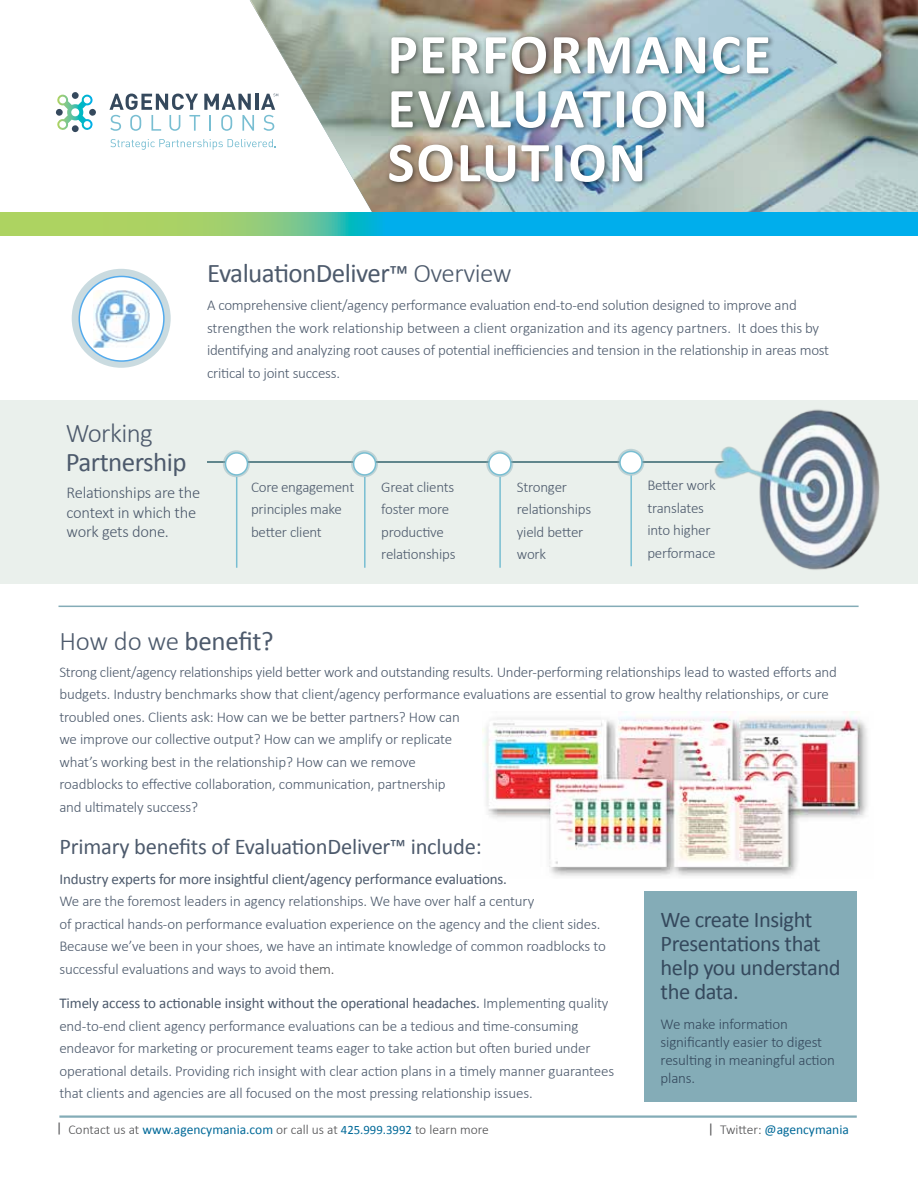
<style>
.page{position:relative;width:918px;height:1188px;background:#fff}
.page>*{position:absolute;margin:0;border:0;box-sizing:border-box;transform-origin:0 0}
.t1{font:700 57px/54px "Calibri";letter-spacing:.03em;color:#fff}
.t2{font:27px "Calibri";letter-spacing:-.02em;color:#4d5a6c}
.t3{font:300 27px "Calibri";letter-spacing:-.02em;color:#4d5a6c}
.t4{font:22.5px/24px "Calibri";letter-spacing:-.02em;color:#35495d}
.t5{font:22.5px "Calibri";letter-spacing:-.01em;color:#4d5a6c}
.t6{font:300 16.5px/19.5px "Calibri";letter-spacing:-.015em;color:#4d5a6c}
.t7{font:300 15px/22.5px "Calibri";letter-spacing:-.01em;color:#4d5a6c}
.t8{font:300 15px/18px "Calibri";letter-spacing:-.01em;color:#35495d}
.t9{font:15px "Calibri";letter-spacing:-.01em;color:#4d5a6c}
.t10{font:300 13.5px "Calibri";color:#4d4d4f}
.t11{font:13.5px "Calibri";color:#006998}
.s1{font-weight:300}
.s2{color:#4d4d4f}
.s3{font-weight:400}
.s4{font-weight:400;color:#006998}
.s5{font-weight:400;font-size:12.75px;color:#006998}
.s6{font-weight:300;color:#4d4d4f}
</style>
<div class="page">
<div style="left:644px;top:891px;width:212px;height:211px;background:#84acb7"></div>
<div style="left:0;top:400px;width:918px;height:184px;background:#eaf0ec"></div>
<hr style="left:207px;top:461px;width:527px;height:2px;background:#33646d">
<svg style="left:109px;top:94px;width:138px;height:37px"></svg>
<div style="left:89px;top:109px;width:7px;height:7px;background:#35495d;border-radius:50%"></div>
<div style="left:72px;top:92px;width:7px;height:7px;background:#35495d;border-radius:50%"></div>
<svg style="left:57px;top:95px;width:36px;height:36px"></svg>
<svg style="left:110px;top:139px;width:137px;height:11px"></svg>
<hr style="left:59px;top:1115px;width:798px;height:3px;background:#84acb7">
<svg style="left:72px;top:269px;width:99px;height:99px;background:#c5d9e1"></svg>
<div style="left:79px;top:276px;width:85px;height:85px;background:#fff;border-radius:50%"></div>
<div style="left:79px;top:276px;width:86px;height:86px;border:2px solid #54abed;border-radius:50%"></div>
<img style="left:94px;top:290px;width:56px;height:57px">
<img style="left:250px;top:0;width:668px;height:212px">
<div style="left:386px;top:33px;width:389px;height:155px;background:#000;opacity:.5"></div>
<svg style="left:0;top:212px;width:918px;height:24px;background:#39babc"></svg>
<svg style="left:223px;top:450px;width:27px;height:27px"></svg>
<div style="left:226px;top:453px;width:21px;height:22px;background:#fff;border-radius:50%"></div>
<div style="left:225px;top:452px;width:23px;height:24px;border:2px solid #78bed2;border-radius:50%"></div>
<hr style="left:236px;top:477px;width:1px;height:91px;background:#78bed2">
<svg style="left:486px;top:450px;width:27px;height:27px"></svg>
<div style="left:489px;top:453px;width:22px;height:22px;background:#fff;border-radius:50%"></div>
<div style="left:488px;top:452px;width:24px;height:24px;border:2px solid #78bed2;border-radius:50%"></div>
<hr style="left:499px;top:477px;width:2px;height:91px;background:#78bed2">
<svg style="left:351px;top:450px;width:27px;height:27px"></svg>
<div style="left:354px;top:453px;width:22px;height:22px;background:#fff;border-radius:50%"></div>
<div style="left:353px;top:452px;width:23px;height:24px;border:2px solid #78bed2;border-radius:50%"></div>
<hr style="left:364px;top:477px;width:2px;height:91px;background:#78bed2">
<svg style="left:617px;top:449px;width:27px;height:27px"></svg>
<div style="left:620px;top:451px;width:22px;height:22px;background:#fff;border-radius:50%"></div>
<div style="left:619px;top:451px;width:24px;height:23px;border:2px solid #78bed2;border-radius:50%"></div>
<hr style="left:630px;top:475px;width:2px;height:91px;background:#78bed2">
<img style="left:712px;top:409px;width:168px;height:161px">
<hr style="left:58px;top:606px;width:801px;height:1px;background:#84acb7">
<img style="left:482px;top:716px;width:386px;height:160px">
<h1 class="t1" style="left:388px;top:27px;width:385px">PERFORMANCE<br>EVALUATION<br>SOLUTION</h1>
<h2 class="t3" style="left:66px;top:417px;width:89px">Working</h2>
<h2 class="t2" style="left:66px;top:445px;width:123px">Partnership</h2>
<h2 class="t2" style="left:207px;top:256px;width:306px">EvaluationDeliver™ <span class="s1">Overview</span></h2>
<p class="t7" style="left:207px;top:294px;width:624px">A comprehensive client/agency performance evaluation end-to-end solution designed to improve and strengthen the work relationship between a client organization and its agency partners. It does this by identifying and analyzing root causes of potential inefficiencies and tension in the relationship in areas most critical to joint success.</p>
<p class="t6" style="left:67px;top:483px;width:135px">Relationships are the context in which the work gets done.</p>
<p class="t7" style="left:251px;top:475px;width:105px">Core engagement principles make better client</p>
<p class="t7" style="left:381px;top:475px;width:76px">Great clients foster more productive relationships</p>
<p class="t7" style="left:517px;top:475px;width:76px">Stronger relationships yield better work</p>
<p class="t7" style="left:647px;top:474px;width:70px">Better work translates into higher performace</p>
<h2 class="t2" style="left:59px;top:624px;width:216px"><span class="s1">How do we</span> benefit?</h2>
<p class="t7" style="left:59px;top:660px;width:779px">Strong client/agency relationships yield better work and outstanding results. Under-performing relationships lead to wasted efforts and budgets. Industry benchmarks show that client/agency performance evaluations are essential to grow healthy relationships, or cure troubled ones. Clients ask: How can we be better partners? How can<br>we improve our collective output? How can we amplify or replicate<br>what’s working best in the relationship? How can we remove<br>roadblocks to effective collaboration, communication, partnership<br>and ultimately success?</p>
<h3 class="t5" style="left:59px;top:832px;width:424px">Primary benefits of EvaluationDeliver™ include:</h3>
<p class="t9" style="left:59px;top:869px;width:449px">Industry experts for more insightful client/agency performance evaluations.</p>
<p class="t7" style="left:59px;top:890px;width:548px">We are the foremost leaders in agency relationships. We have over half a century<br>of practical hands-on performance evaluation experience on the agency and the client sides.<br>Because we’ve been in your shoes, we have an intimate knowledge of common roadblocks to successful evaluations and ways to avoid <span class="s2">them.</span></p>
<p class="t7" style="left:59px;top:992px;width:556px"><span class="s3">Timely access to actionable insight without the operational headaches.</span> Implementing quality end-to-end client agency performance evaluations can be a tedious and time-consuming endeavor for marketing or procurement teams eager to take action but often buried under operational details. Providing rich insight with clear action plans in a timely manner guarantees that clients and agencies are all focused on the most pressing relationship issues.</p>
<h3 class="t4" style="left:661px;top:908px;width:181px">We create Insight<br>Presentations that help you understand the data.</h3>
<p class="t8" style="left:661px;top:1015px;width:176px">We make information significantly easier to digest resulting in meaningful action plans.</p>
<p class="t10" style="left:56px;top:1121px;width:434px"><span class="s3">|</span> Contact us at <span class="s4">www.agencymania.com</span> or call us at <span class="s5">425.999.3992</span> to learn more</p>
<p class="t11" style="left:708px;top:1121px;width:143px"><span class="s2">|</span> <span class="s6">Twitter:</span> @agencymania</p>
</div>
